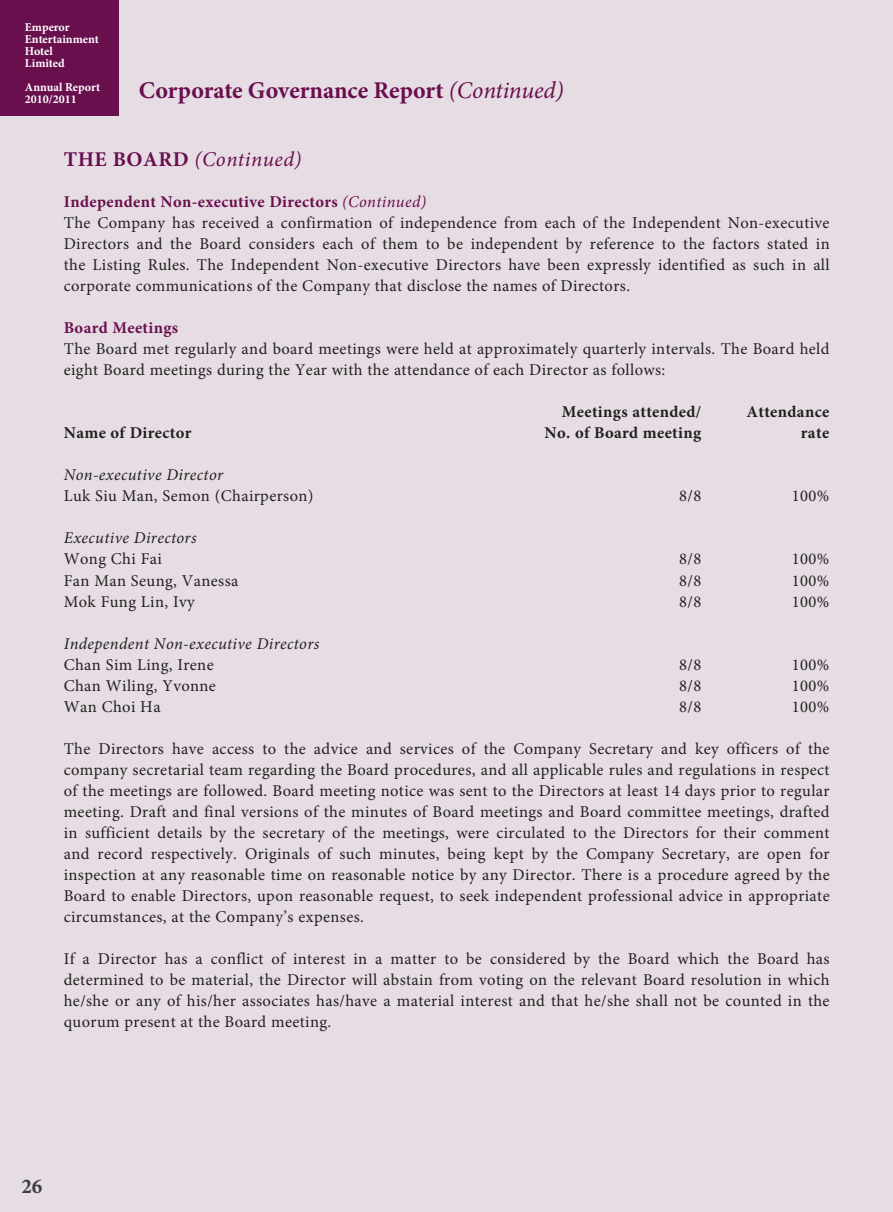
<style>
.page{position:relative;width:893px;height:1212px;background:#e6dce3}
.page>*{position:absolute;margin:0;border:0;box-sizing:border-box;transform-origin:0 0}
.t1{font:700 24px "Minion Pro";color:#690f4e}
.t2{font:italic 21px "Minion Pro";letter-spacing:.025em;color:#690f4e}
.t3{font:700 21px "Minion Pro";color:#3c3c3d}
.t4{font:16.5px/21px "Minion Pro";letter-spacing:.025em;color:#231f20}
.t5{font:italic 16.5px "Minion Pro";letter-spacing:.025em;color:#231f20}
.t6{font:700 16.5px "Minion Pro";letter-spacing:.02em;color:#231f20}
.t7{font:700 16.5px "Minion Pro";letter-spacing:.02em;color:#690f4e}
.t8{font:700 12px/12px "Minion Pro";color:#fff}
.s1{font-weight:400;font-style:italic}
.s2{font-weight:700;font-style:normal}
.s3{font-weight:700;color:#690f4e}
.s4{font-style:italic;color:#690f4e}
</style>
<div class="page">
<div style="left:0;top:0;width:118px;height:115px;background:#690f4e"></div>
<p class="t8" style="left:25px;top:21px;width:75px">Emperor<br>Entertainment<br>Hotel<br>Limited</p>
<p class="t8" style="left:25px;top:81px;width:77px">Annual Report<br>2010/2011</p>
<h1 class="t1" style="left:139px;top:74px;width:426px">Corporate Governance Report <span class="s1">(Continued)</span></h1>
<p class="t2" style="left:64px;top:145px;width:239px"><span class="s2">THE BOARD</span> (Continued)</p>
<p class="t4" style="left:64px;top:192px;width:767px"><span class="s3">Independent Non-executive Directors</span> <span class="s4">(Continued)<br></span>The Company has received a confirmation of independence from each of the Independent Non-executive Directors and the Board considers each of them to be independent by reference to the factors stated in the Listing Rules. The Independent Non-executive Directors have been expressly identified as such in all corporate communications of the Company that disclose the names of Directors.</p>
<p class="t7" style="left:64px;top:317px;width:116px">Board Meetings</p>
<p class="t4" style="left:64px;top:339px;width:767px">The Board met regularly and board meetings were held at approximately quarterly intervals. The Board held eight Board meetings during the Year with the attendance of each Director as follows:</p>
<p class="t6" style="left:562px;top:401px;width:141px">Meetings attended/</p>
<p class="t6" style="left:746px;top:401px;width:84px">Attendance</p>
<p class="t6" style="left:64px;top:422px;width:129px">Name of Director</p>
<p class="t6" style="left:545px;top:422px;width:158px">No. of Board meeting</p>
<p class="t6" style="left:801px;top:422px;width:30px">rate</p>
<p class="t5" style="left:64px;top:464px;width:161px">Non-executive Director</p>
<p class="t4" style="left:64px;top:486px;width:251px">Luk Siu Man, Semon (Chairperson)</p>
<p class="t4" style="left:679px;top:486px;width:24px">8/8</p>
<p class="t4" style="left:792px;top:486px;width:39px">100%</p>
<p class="t5" style="left:64px;top:527px;width:134px">Executive Directors</p>
<p class="t4" style="left:64px;top:549px;width:100px">Wong Chi Fai</p>
<p class="t4" style="left:679px;top:549px;width:24px">8/8</p>
<p class="t4" style="left:792px;top:549px;width:39px">100%</p>
<p class="t4" style="left:64px;top:570px;width:176px">Fan Man Seung, Vanessa</p>
<p class="t4" style="left:679px;top:570px;width:24px">8/8</p>
<p class="t4" style="left:792px;top:570px;width:39px">100%</p>
<p class="t4" style="left:64px;top:591px;width:132px">Mok Fung Lin, Ivy</p>
<p class="t4" style="left:679px;top:591px;width:24px">8/8</p>
<p class="t4" style="left:792px;top:591px;width:39px">100%</p>
<p class="t5" style="left:64px;top:632px;width:257px">Independent Non-executive Directors</p>
<p class="t4" style="left:64px;top:654px;width:151px">Chan Sim Ling, Irene</p>
<p class="t4" style="left:679px;top:654px;width:24px">8/8</p>
<p class="t4" style="left:792px;top:654px;width:39px">100%</p>
<p class="t4" style="left:64px;top:675px;width:154px">Chan Wiling, Yvonne</p>
<p class="t4" style="left:679px;top:675px;width:24px">8/8</p>
<p class="t4" style="left:792px;top:675px;width:39px">100%</p>
<p class="t4" style="left:64px;top:696px;width:98px">Wan Choi Ha</p>
<p class="t4" style="left:679px;top:696px;width:24px">8/8</p>
<p class="t4" style="left:792px;top:696px;width:39px">100%</p>
<p class="t4" style="left:64px;top:738px;width:767px;text-align:justify">The Directors have access to the advice and services of the Company Secretary and key officers of the company secretarial team regarding the Board procedures, and all applicable rules and regulations in respect of the meetings are followed. Board meeting notice was sent to the Directors at least 14 days prior to regular meeting. Draft and final versions of the minutes of Board meetings and Board committee meetings, drafted in sufficient details by the secretary of the meetings, were circulated to the Directors for their comment and record respectively. Originals of such minutes, being kept by the Company Secretary, are open for inspection at any reasonable time on reasonable notice by any Director. There is a procedure agreed by the Board to enable Directors, upon reasonable request, to seek independent professional advice in appropriate circumstances, at the Company’s expenses.</p>
<p class="t4" style="left:64px;top:948px;width:767px;text-align:justify">If a Director has a conflict of interest in a matter to be considered by the Board which the Board has determined to be material, the Director will abstain from voting on the relevant Board resolution in which he/she or any of his/her associates has/have a material interest and that he/she shall not be counted in the quorum present at the Board meeting.</p>
<p class="t3" style="left:21px;top:1171px;width:22px">26</p>
</div>
